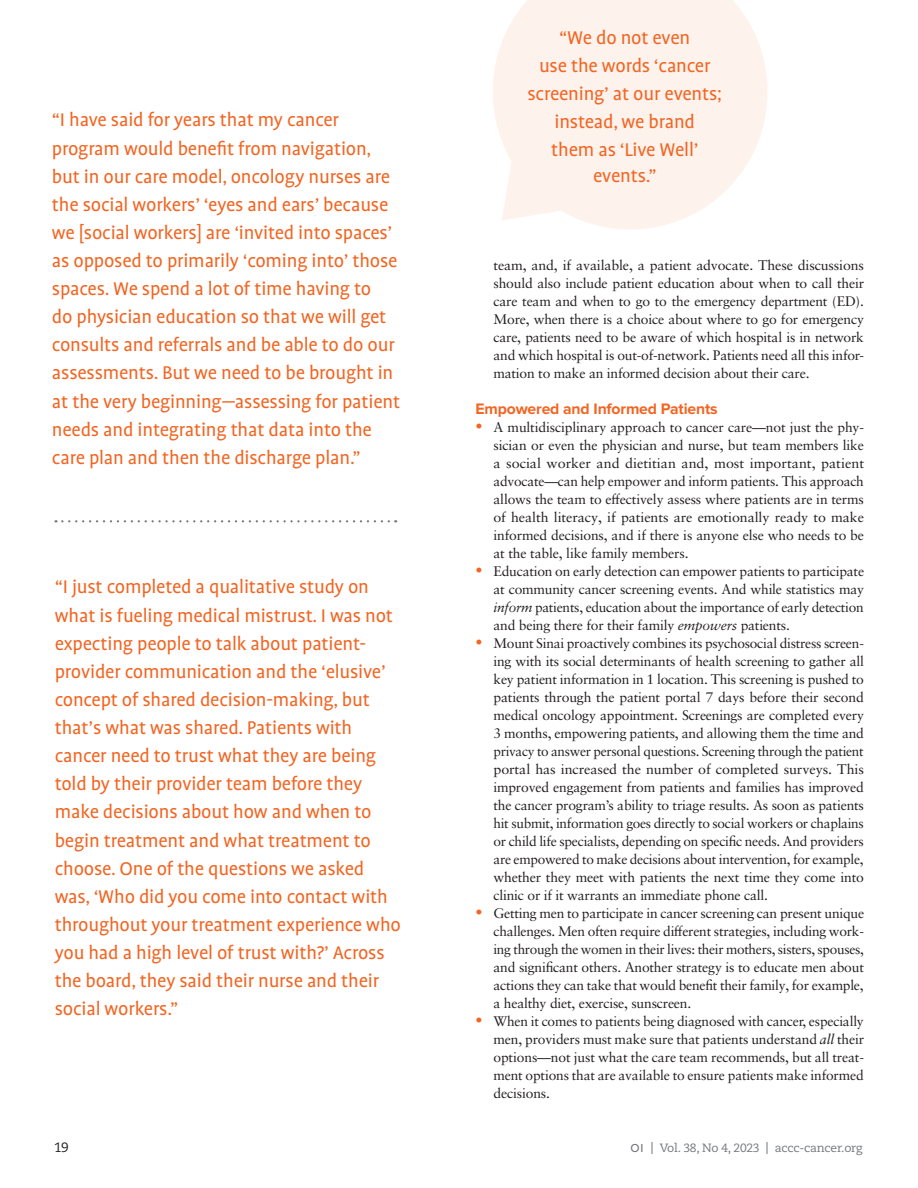
<style>
.page{position:relative;width:918px;height:1188px;background:#fff}
.page>*{position:absolute;margin:0;border:0;box-sizing:border-box;transform-origin:0 0}
.t1{font:21px/28px "Profile Pro";letter-spacing:-.01em;color:#f26522}
.t2{font:700 15.75px "Proxima Nova";letter-spacing:-.01em;color:#f26522}
.t3{font:13.8px/18px "Sabon LT Pro";letter-spacing:-.015em;color:#231f20;text-align:justify}
.t4{font:13.5px "Caecilia LT Pro 55 Roman";color:#231f20}
.t5{font:12px "Caecilia LT Pro 55 Roman";letter-spacing:-.02em;color:#76787b}
.s1{font-size:14.25px;color:#f26522}
.s2{font-style:italic}
.s3{font-family:"Proxima Nova";font-weight:500}
.s4{font-family:"Caecilia LT Pro 75";font-weight:700}
</style>
<div class="page">
<svg style="left:493px;top:0;width:274px;height:229px;background:#fdf3ee"></svg>
<svg style="left:56px;top:520px;width:340px;height:2px"></svg>
<p class="t1" style="left:52px;top:107px;width:350px">“I have said for years that my cancer program would benefit from navigation, but in our care model, oncology nurses are the social workers’ ‘eyes and ears’ because we [social workers] are ‘invited into spaces’ as opposed to primarily ‘coming into’ those spaces. We spend a lot of time having to<br>do physician education so that we will get consults and referrals and be able to do our assessments. But we need to be brought in at the very beginning—assessing for patient needs and integrating that data into the care plan and then the discharge plan.”</p>
<p class="t1" style="left:55px;top:574px;width:348px">“I just completed a qualitative study on what is fueling medical mistrust. I was not expecting people to talk about patient&shy;provider communication and the ‘elusive’ concept of shared decision-making, but that’s what was shared. Patients with cancer need to trust what they are being told by their provider team before they make decisions about how and when to begin treatment and what treatment to choose. One of the questions we asked was, ‘Who did you come into contact with throughout your treatment experience who you had a high level of trust with?’ Across the board, they said their nurse and their social workers.”</p>
<h1 class="t1" style="left:527px;top:24px;width:196px;text-align:center">“We do not even<br>use the words ‘cancer screening’ at our events; instead, we brand<br>them as ‘Live Well’</h1>
<h1 class="t1" style="left:593px;top:163px;width:65px">events.”</h1>
<p class="t3" style="left:494px;top:256px;width:372px">team, and, if available, a patient advocate. These discussions should also include patient education about when to call their care team and when to go to the emergency department (ED).<br>More, when there is a choice about where to go for emergency care, patients need to be aware of which hospital is in network and which hospital is out-of-network. Patients need all this infor&shy;mation to make an informed decision about their care.</p>
<p class="t2" style="left:476px;top:400px;width:244px">Empowered and Informed Patients</p>
<p class="t3" style="left:493px;top:418px;width:372px;text-indent:-18px"><span class="s1">•</span> A multidisciplinary approach to cancer care—not just the phy&shy;sician or even the physician and nurse, but team members like a social worker and dietitian and, most important, patient advocate—can help empower and inform patients. This approach allows the team to effectively assess where patients are in terms of health literacy, if patients are emotionally ready to make informed decisions, and if there is anyone else who needs to be at the table, like family members.</p>
<p class="t3" style="left:494px;top:562px;width:372px;text-indent:-18px"><span class="s1">•</span> Education on early detection can empower patients to participate at community cancer screening events. And while statistics may <span class="s2">inform</span> patients, education about the importance of early detection and being there for their family <span class="s2">empowers</span> patients.</p>
<p class="t3" style="left:494px;top:634px;width:372px;text-indent:-18px"><span class="s1">•</span> Mount Sinai proactively combines its psychosocial distress screen&shy;ing with its social determinants of health screening to gather all key patient information in 1 location. This screening is pushed to patients through the patient portal 7 days before their second medical oncology appointment. Screenings are completed every 3 months, empowering patients, and allowing them the time and privacy to answer personal questions. Screening through the patient portal has increased the number of completed surveys. This improved engagement from patients and families has improved the cancer program’s ability to triage results. As soon as patients hit submit, information goes directly to social workers or chaplains or child life specialists, depending on specific needs. And providers are empowered to make decisions about intervention, for example, whether they meet with patients the next time they come into clinic or if it warrants an immediate phone call.</p>
<p class="t3" style="left:494px;top:904px;width:372px;text-indent:-18px"><span class="s1">•</span> Getting men to participate in cancer screening can present unique challenges. Men often require different strategies, including work&shy;ing through the women in their lives: their mothers, sisters, spouses, and significant others. Another strategy is to educate men about actions they can take that would benefit their family, for example, a healthy diet, exercise, sunscreen.</p>
<p class="t3" style="left:494px;top:1012px;width:372px;text-indent:-18px"><span class="s1">•</span> When it comes to patients being diagnosed with cancer, especially men, providers must make sure that patients understand <span class="s2">all</span> their options—not just what the care team recommends, but all treat&shy;ment options that are available to ensure patients make informed decisions.</p>
<p class="t4" style="left:54px;top:1138px;width:16px">19</p>
<p class="t5" style="left:631px;top:1140px;width:233px"><span class="s3">OI</span> <span class="s4">|</span> Vol. 38, No 4, 2023 <span class="s4">|</span> accc-cancer.org</p>
</div>
